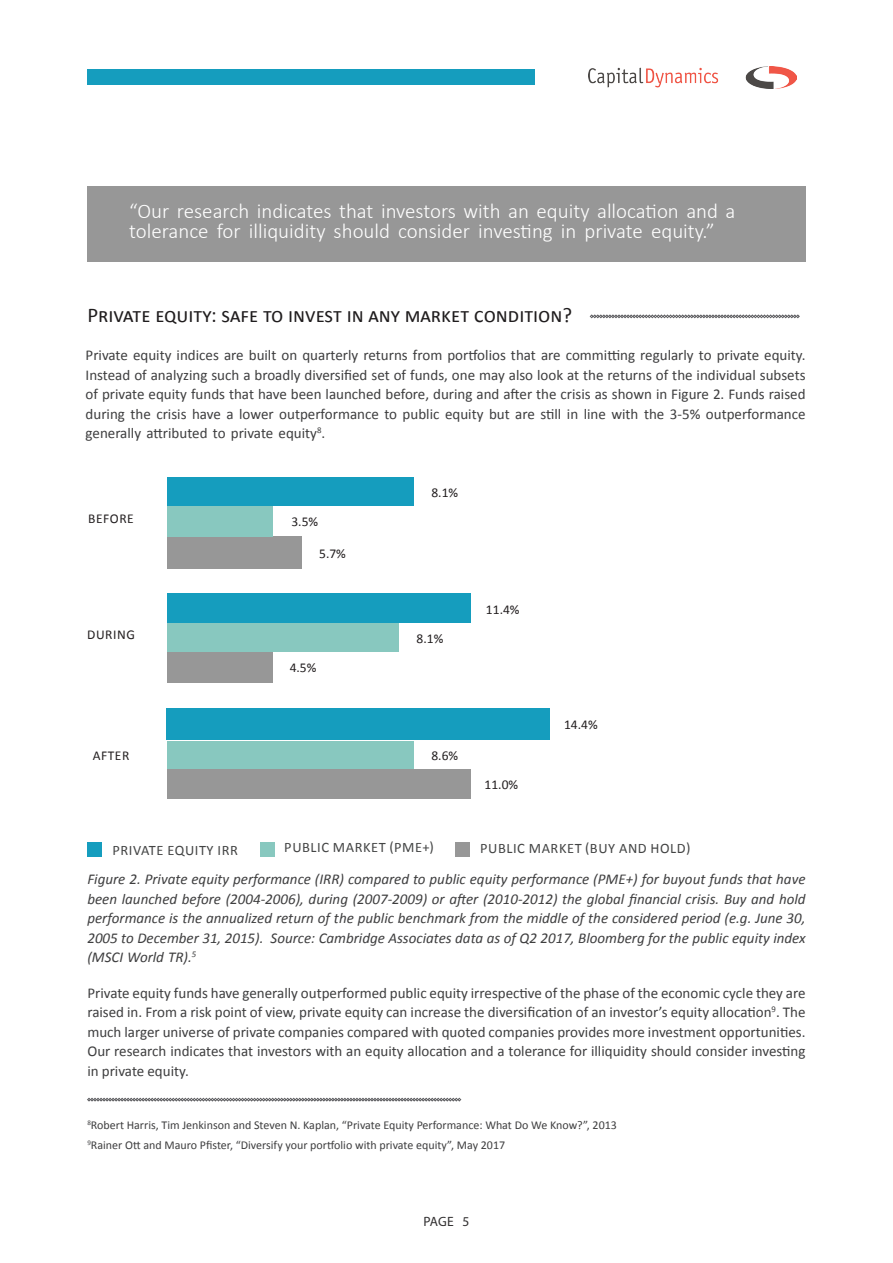
<style>
.page{position:relative;width:893px;height:1263px;background:#fff}
.page>*{position:absolute;margin:0;border:0;box-sizing:border-box;transform-origin:0 0}
.Body_Text{font:300 21px/19.5px "Calibri";color:#fff}
.t1{font:21px "Calibri";color:#201d1e}
.Body_Text-2{font:15px/19.5px "Calibri";color:#3e3e3f;text-align:justify}
.Body_Text-3{font:italic 15px/19.5px "Calibri";color:#3e3e3f;text-align:justify}
.Body_Text-4{font:14.4px "Calibri";letter-spacing:.04em;color:#434444}
.t2{font:13.5px "Calibri";letter-spacing:.04em;color:#231f20}
.t3{font:13.5px "Myriad Pro";color:#312f30}
.Body_Text-5{font:12px "Calibri";color:#3e3e3f}
</style>
<div class="page">
<svg style="left:590px;top:315px;width:210px;height:3px"></svg>
<svg style="left:87px;top:1098px;width:374px;height:3px"></svg>
<div style="left:87px;top:842px;width:15px;height:14px;background:#159dbe"></div>
<div style="left:455px;top:842px;width:15px;height:14px;background:#979797"></div>
<div style="left:167px;top:708px;width:383px;height:32px;background:#159dbe"></div>
<div style="left:167px;top:741px;width:247px;height:28px;background:#88c8bf"></div>
<div style="left:167px;top:769px;width:303px;height:29px;background:#979797"></div>
<div style="left:167px;top:652px;width:105px;height:31px;background:#979797"></div>
<div style="left:167px;top:623px;width:232px;height:29px;background:#88c8bf"></div>
<div style="left:167px;top:594px;width:303px;height:29px;background:#159dbe"></div>
<div style="left:167px;top:536px;width:135px;height:33px;background:#979797"></div>
<div style="left:167px;top:506px;width:105px;height:31px;background:#88c8bf"></div>
<div style="left:167px;top:477px;width:247px;height:29px;background:#159dbe"></div>
<div style="left:260px;top:842px;width:14px;height:14px;background:#88c8bf"></div>
<div style="left:87px;top:186px;width:718px;height:75px;background:#979797"></div>
<div style="left:87px;top:70px;width:448px;height:15px;background:#159dbe"></div>
<img style="left:588px;top:67px;width:208px;height:21px">
<p class="Body_Text" style="left:129px;top:201px;width:608px">“Our research indicates that investors with an equity allocation and a tolerance for illiquidity should consider investing in private equity.”</p>
<p class="t1" style="left:87px;top:301px;width:486px">Private equity: safe to invest in any market condition?</p>
<p class="Body_Text-2" style="left:86px;top:345px;width:721px">Private equity indices are built on quarterly returns from portfolios that are committing regularly to private equity.<br>Instead of analyzing such a broadly diversified set of funds, one may also look at the returns of the individual subsets of private equity funds that have been launched before, during and after the crisis as shown in Figure 2. Funds raised during the crisis have a lower outperformance to public equity but are still in line with the 3-5% outperformance generally attributed to private equity<sup>8</sup>.</p>
<p class="t2" style="left:431px;top:483px;width:28px">8.1%</p>
<p class="t2" style="left:88px;top:509px;width:47px">BEFORE</p>
<p class="t2" style="left:291px;top:512px;width:28px">3.5%</p>
<p class="t2" style="left:319px;top:544px;width:28px">5.7%</p>
<p class="t2" style="left:486px;top:600px;width:35px">11.4%</p>
<p class="t2" style="left:87px;top:625px;width:49px">DURING</p>
<p class="t2" style="left:417px;top:629px;width:28px">8.1%</p>
<p class="t2" style="left:290px;top:658px;width:28px">4.5%</p>
<p class="t2" style="left:564px;top:716px;width:35px">14.4%</p>
<p class="t2" style="left:93px;top:746px;width:38px">AFTER</p>
<p class="t2" style="left:431px;top:746px;width:28px">8.6%</p>
<p class="t2" style="left:485px;top:775px;width:35px">11.0%</p>
<p class="Body_Text-4" style="left:112px;top:840px;width:127px">PRIVATE EQUITY IRR</p>
<p class="Body_Text-4" style="left:284px;top:838px;width:151px">PUBLIC MARKET (PME+)</p>
<p class="Body_Text-4" style="left:480px;top:839px;width:212px">PUBLIC MARKET (BUY AND HOLD)</p>
<p class="Body_Text-3" style="left:87px;top:869px;width:720px">Figure 2. Private equity performance (IRR) compared to public equity performance (PME+) for buyout funds that have been launched before (2004-2006), during (2007-2009) or after (2010-2012) the global financial crisis. Buy and hold performance is the annualized return of the public benchmark from the middle of the considered period (e.g. June 30, 2005 to December 31, 2015). Source: Cambridge Associates data as of Q2 2017, Bloomberg for the public equity index (MSCI World TR).<sup>5</sup></p>
<p class="Body_Text-2" style="left:87px;top:982px;width:720px">Private equity funds have generally outperformed public equity irrespective of the phase of the economic cycle they are raised in. From a risk point of view, private equity can increase the diversification of an investor’s equity allocation<sup>9</sup>. The much larger universe of private companies compared with quoted companies provides more investment opportunities.<br>Our research indicates that investors with an equity allocation and a tolerance for illiquidity should consider investing in private equity.</p>
<p class="Body_Text-5" style="left:87px;top:1117px;width:531px"><sup>8</sup>Robert Harris, Tim Jenkinson and Steven N. Kaplan, “Private Equity Performance: What Do We Know?”, 2013</p>
<p class="Body_Text-5" style="left:87px;top:1136px;width:419px"><sup>9</sup>Rainer Ott and Mauro Pfister, “Diversify your portfolio with private equity”, May 2017</p>
<p class="t3" style="left:424px;top:1213px;width:47px">PAGE 5</p>
</div>
